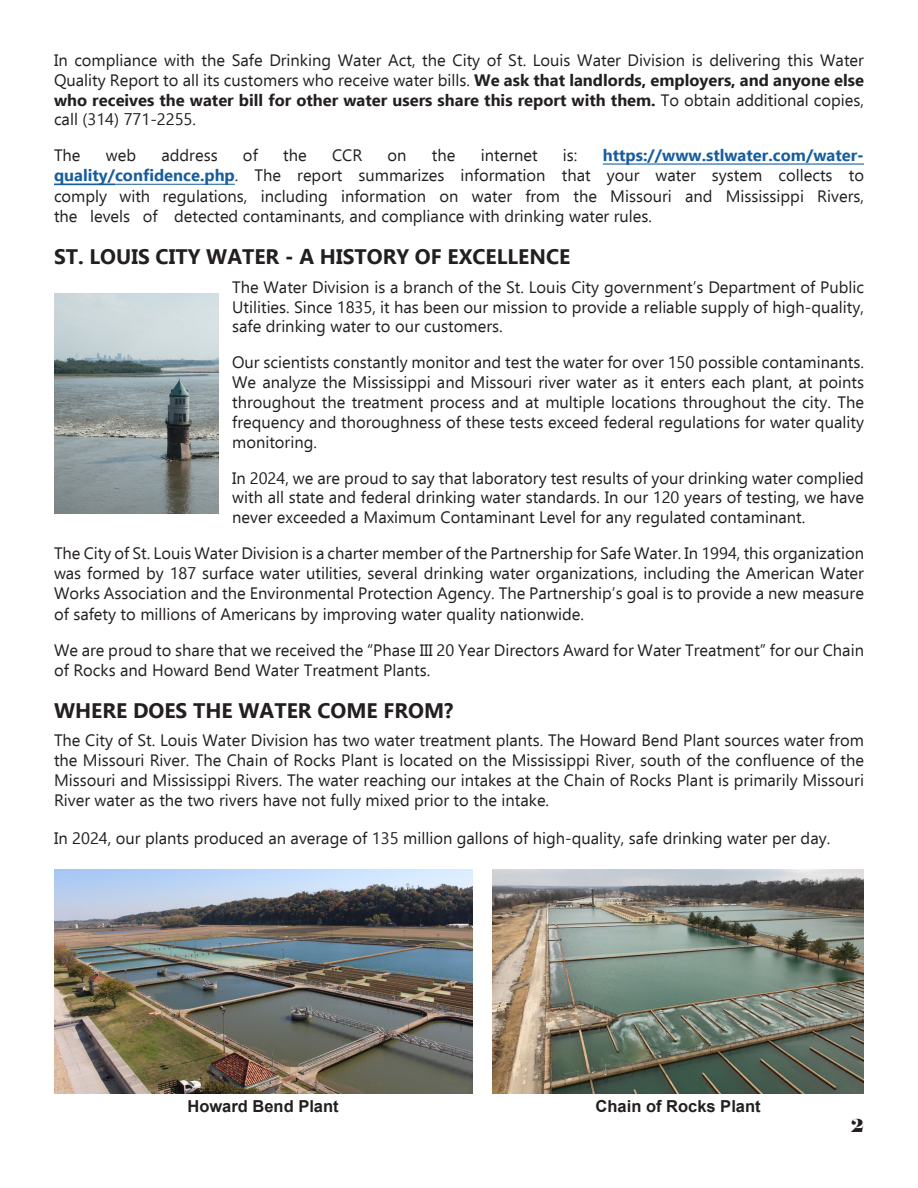
<style>
.page{position:relative;width:918px;height:1188px;background:#fff}
.page>*{position:absolute;margin:0;border:0;box-sizing:border-box;transform-origin:0 0}
.t1{font:700 21px "Ebrima";color:#231f20}
.t2{font:18px "Elephant";color:#231f20}
.t3{font:16.5px/19.8px "Ebrima";color:#231f20;text-align:justify}
.t4{font:700 16.5px "Arial";color:#231f20}
.s1{font-weight:700}
.s2{font-weight:700;color:#175d9e}
</style>
<div class="page">
<img style="left:54px;top:870px;width:418px;height:224px">
<img style="left:492px;top:870px;width:372px;height:224px">
<img style="left:54px;top:294px;width:165px;height:219px">
<hr style="left:603px;top:164px;width:261px;height:1px;background:#175d9e">
<hr style="left:54px;top:184px;width:61px;height:1px;background:#175d9e">
<hr style="left:115px;top:184px;width:120px;height:1px;background:#175d9e">
<p class="t3" style="left:54px;top:50px;width:812px">In compliance with the Safe Drinking Water Act, the City of St. Louis Water Division is delivering this Water Quality Report to all its customers who receive water bills. <span class="s1">We ask that landlords, employers, and anyone else who receives the water bill for other water users share this report with them.</span> To obtain additional copies, call (314) 771-2255.</p>
<p class="t3" style="left:54px;top:145px;width:28px">The</p>
<p class="t3" style="left:106px;top:145px;width:32px">web</p>
<p class="t3" style="left:161px;top:145px;width:58px">address</p>
<p class="t3" style="left:243px;top:145px;width:16px">of</p>
<p class="t3" style="left:283px;top:145px;width:25px">the</p>
<p class="t3" style="left:332px;top:145px;width:32px">CCR</p>
<p class="t3" style="left:388px;top:145px;width:21px">on</p>
<p class="t3" style="left:432px;top:145px;width:25px">the</p>
<p class="t3" style="left:481px;top:145px;width:58px">internet</p>
<p class="t3" style="left:563px;top:145px;width:16px">is:</p>
<p class="t3" style="left:54px;top:144px;width:812px;line-height:20.4px;text-indent:549px"><span class="s2">https://www.stlwater.com/water&shy;quality/confidence.php</span>. The report summarizes information that your water system collects to comply with regulations, including information on water from the Missouri and Mississippi Rivers, the levels of detected contaminants, and compliance with drinking water rules.</p>
<p class="t1" style="left:54px;top:240px;width:518px">ST. LOUIS CITY WATER - A HISTORY OF EXCELLENCE</p>
<p class="t3" style="left:232px;top:277px;width:633px">The Water Division is a branch of the St. Louis City government’s Department of Public Utilities. Since 1835, it has been our mission to provide a reliable supply of high-quality, safe drinking water to our customers.</p>
<p class="t3" style="left:232px;top:352px;width:633px">Our scientists constantly monitor and test the water for over 150 possible contaminants.<br>We analyze the Mississippi and Missouri river water as it enters each plant, at points throughout the treatment process and at multiple locations throughout the city. The frequency and thoroughness of these tests exceed federal regulations for water quality monitoring.</p>
<p class="t3" style="left:232px;top:467px;width:633px">In 2024, we are proud to say that laboratory test results of your drinking water complied with all state and federal drinking water standards. In our 120 years of testing, we have never exceeded a Maximum Contaminant Level for any regulated contaminant.</p>
<p class="t3" style="left:54px;top:543px;width:812px">The City of St. Louis Water Division is a charter member of the Partnership for Safe Water. In 1994, this organization was formed by 187 surface water utilities, several drinking water organizations, including the American Water Works Association and the Environmental Protection Agency. The Partnership’s goal is to provide a new measure</p>
<p class="t3" style="left:54px;top:604px;width:532px">of safety to millions of Americans by improving water quality nationwide.</p>
<p class="t3" style="left:54px;top:640px;width:812px">We are proud to share that we received the “Phase III 20 Year Directors Award for Water Treatment” for our Chain of Rocks and Howard Bend Water Treatment Plants.</p>
<p class="t1" style="left:54px;top:694px;width:401px">WHERE DOES THE WATER COME FROM?</p>
<p class="t3" style="left:54px;top:730px;width:812px">The City of St. Louis Water Division has two water treatment plants. The Howard Bend Plant sources water from the Missouri River. The Chain of Rocks Plant is located on the Mississippi River, south of the confluence of the Missouri and Mississippi Rivers. The water reaching our intakes at the Chain of Rocks Plant is primarily Missouri River water as the two rivers have not fully mixed prior to the intake.</p>
<p class="t3" style="left:54px;top:827px;width:778px">In 2024, our plants produced an average of 135 million gallons of high-quality, safe drinking water per day.</p>
<p class="t4" style="left:187px;top:1095px;width:153px">Howard Bend Plant</p>
<p class="t4" style="left:596px;top:1095px;width:167px">Chain of Rocks Plant</p>
<p class="t2" style="left:851px;top:1114px;width:15px">2</p>
</div>
